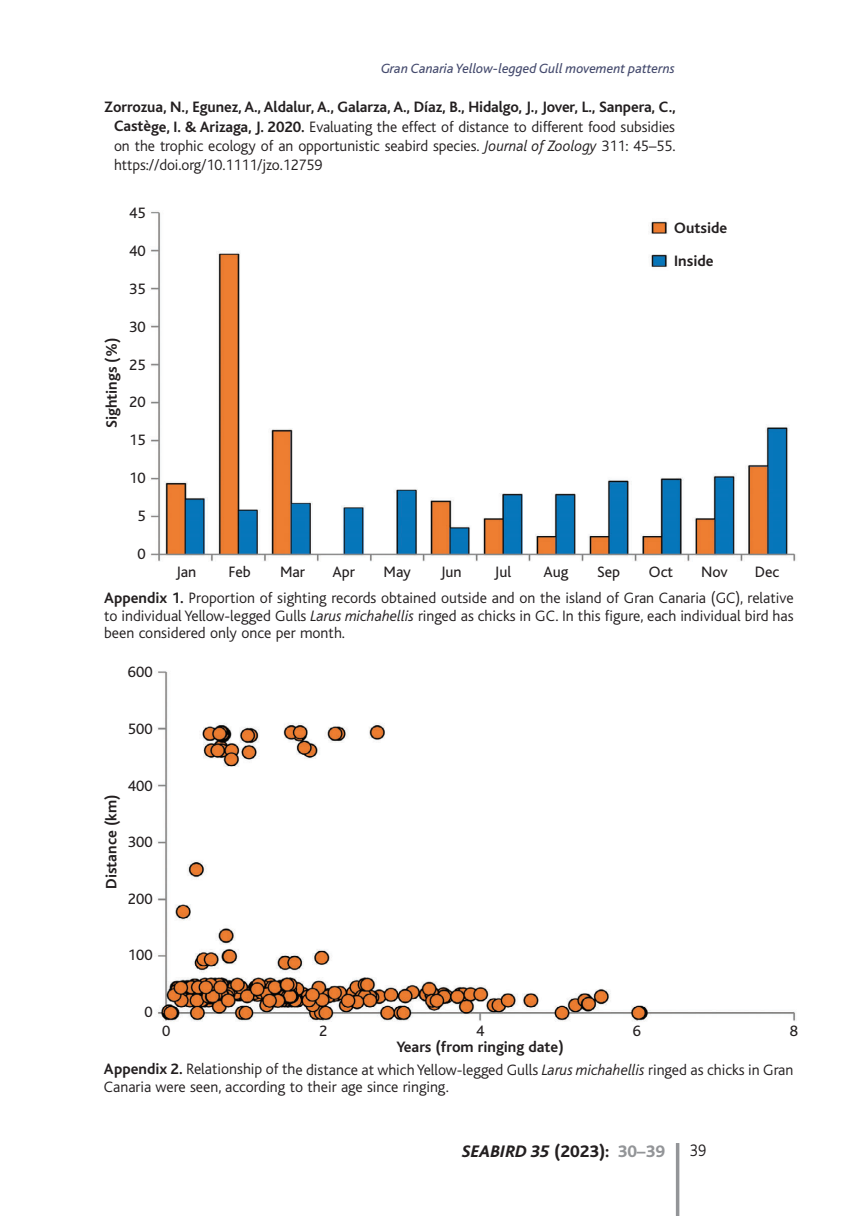
<style>
.page{position:relative;width:844px;height:1216px;background:#fff}
.page>*{position:absolute;margin:0;border:0;box-sizing:border-box;transform-origin:0 0}
.t1{font:italic 800 17.5px "Bliss";color:#231f20}
.t2{font:300 17.5px "Bliss";color:#231f20;scale:.9 1}
.t3{font:300 15.75px/19.2px "Bliss";color:#231f20;text-align:justify}
.t4{font:15.75px "Bliss";color:#231f20}
.t5{font:700 15.75px "Bliss";color:#231f20}
.t6{font:italic 14px "Bliss";color:#444a6d}
.s1{font-weight:700}
.s2{font-style:italic}
.s3{font-style:normal}
.s4{font-style:normal;color:#939598}
</style>
<div class="page">
<svg style="left:675px;top:1143px;width:4px;height:72px"></svg>
<img style="left:150px;top:211px;width:646px;height:351px">
<img style="left:157px;top:671px;width:639px;height:351px">
<p class="t6" style="left:381px;top:63px;width:295px">Gran Canaria Yellow-legged Gull movement patterns</p>
<p class="t3" style="left:114px;top:99px;width:563px;text-indent:-10px"><span class="s1">Zorrozua, N., Egunez, A., Aldalur, A., Galarza, A., Díaz, B., Hidalgo, J., Jover, L., Sanpera, C., Castège, I. &amp; Arizaga, J. 2020.</span> Evaluating the effect of distance to different food subsidies on the trophic ecology of an opportunistic seabird species. <span class="s2">Journal of Zoology</span> 311: 45–55. https://doi.org/10.1111/jzo.12759</p>
<p class="t5" style="left:105px;top:428px;width:92px;rotate:-90deg">Sightings (%)</p>
<p class="t4" style="left:129px;top:207px;width:18px">45</p>
<p class="t4" style="left:129px;top:245px;width:18px">40</p>
<p class="t4" style="left:129px;top:283px;width:18px">35</p>
<p class="t4" style="left:129px;top:320px;width:18px">30</p>
<p class="t4" style="left:129px;top:358px;width:18px">25</p>
<p class="t4" style="left:129px;top:396px;width:18px">20</p>
<p class="t4" style="left:129px;top:434px;width:18px">15</p>
<p class="t4" style="left:129px;top:472px;width:18px">10</p>
<p class="t4" style="left:137px;top:509px;width:10px">5</p>
<p class="t4" style="left:137px;top:547px;width:10px">0</p>
<p class="t5" style="left:674px;top:222px;width:55px">Outside</p>
<p class="t5" style="left:674px;top:255px;width:41px">Inside</p>
<p class="t4" style="left:176px;top:566px;width:22px">Jan</p>
<p class="t4" style="left:228px;top:566px;width:24px">Feb</p>
<p class="t4" style="left:280px;top:566px;width:27px">Mar</p>
<p class="t4" style="left:332px;top:566px;width:24px">Apr</p>
<p class="t4" style="left:383px;top:566px;width:29px">May</p>
<p class="t4" style="left:440px;top:566px;width:22px">Jun</p>
<p class="t4" style="left:494px;top:566px;width:18px">Jul</p>
<p class="t4" style="left:543px;top:566px;width:26px">Aug</p>
<p class="t4" style="left:597px;top:566px;width:25px">Sep</p>
<p class="t4" style="left:648px;top:566px;width:26px">Oct</p>
<p class="t4" style="left:701px;top:566px;width:28px">Nov</p>
<p class="t4" style="left:754px;top:566px;width:26px">Dec</p>
<p class="t3" style="left:104px;top:590px;width:691px;line-height:17.5px"><span class="s1">Appendix 1.</span> Proportion of sighting records obtained outside and on the island of Gran Canaria (GC), relative to individual Yellow-legged Gulls <span class="s2">Larus michahellis</span> ringed as chicks in GC. In this figure, each individual bird has been considered only once per month.</p>
<p class="t4" style="left:128px;top:666px;width:26px">600</p>
<p class="t4" style="left:128px;top:722px;width:26px">500</p>
<p class="t5" style="left:105px;top:888px;width:96px;rotate:-90deg">Distance (km)</p>
<p class="t4" style="left:128px;top:779px;width:26px">400</p>
<p class="t4" style="left:128px;top:836px;width:26px">300</p>
<p class="t4" style="left:128px;top:892px;width:26px">200</p>
<p class="t4" style="left:128px;top:949px;width:26px">100</p>
<p class="t4" style="left:144px;top:1005px;width:10px">0</p>
<p class="t4" style="left:162px;top:1025px;width:10px">0</p>
<p class="t4" style="left:319px;top:1025px;width:10px">2</p>
<p class="t4" style="left:476px;top:1025px;width:10px">4</p>
<p class="t4" style="left:632px;top:1025px;width:10px">6</p>
<p class="t4" style="left:789px;top:1025px;width:10px">8</p>
<p class="t5" style="left:396px;top:1040px;width:169px">Years (from ringing date)</p>
<p class="t3" style="left:104px;top:1061px;width:690px;line-height:17.5px"><span class="s1">Appendix 2.</span> Relationship of the distance at which Yellow-legged Gulls <span class="s2">Larus michahellis</span> ringed as chicks in Gran<br>Canaria were seen, according to their age since ringing.</p>
<p class="t1" style="left:462px;top:1144px;width:204px">SEABIRD 35 <span class="s3">(2023):</span> <span class="s4">30–39</span></p>
<p class="t2" style="left:689px;top:1143px;width:20px">39</p>
</div>
